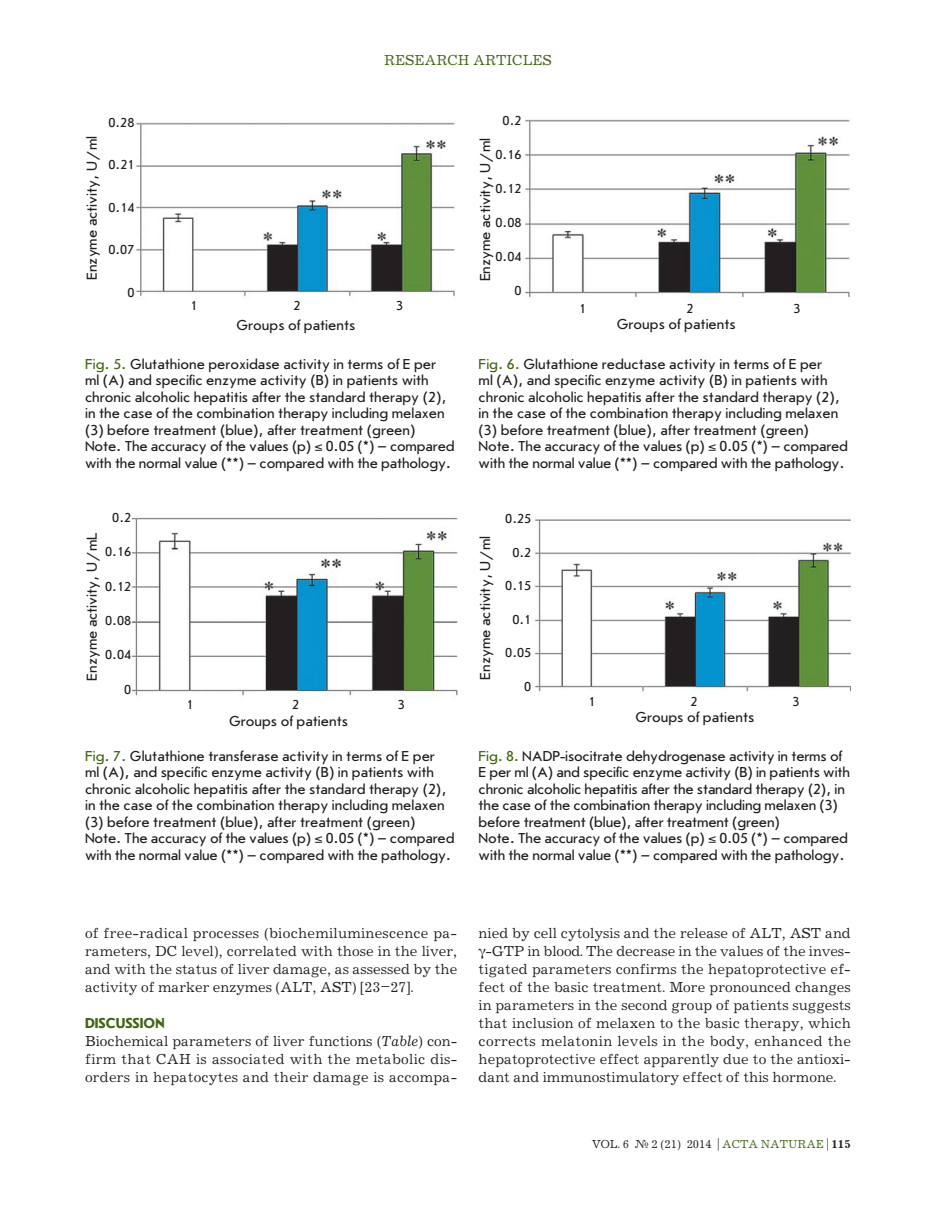
<style>
.page{position:relative;width:936px;height:1212px;background:#fff}
.page>*{position:absolute;margin:0;border:0;box-sizing:border-box;transform-origin:0 0}
.t1{font:15px/16.5px "Journal Sans C";color:#231f20}
.t2{font:15px/18px "Journal C";color:#231f20;text-align:justify}
.t3{font:15px "Journal C";color:#426616}
.t4{font:700 15px "Journal Sans C";color:#426616}
.t5{font:13.5px "Journal Sans C";color:#231f20}
.t6{font:12px "Journal C";color:#231f20}
.s1{color:#426616}
.s2{font-style:italic}
.s3{font-family:"Newton C Pro"}
.s4{font-weight:700}
</style>
<div class="page">
<img style="left:136px;top:122px;width:319px;height:175px">
<img style="left:525px;top:119px;width:325px;height:179px">
<img style="left:131px;top:517px;width:326px;height:179px">
<img style="left:534px;top:519px;width:316px;height:173px">
<p class="t1" style="left:84px;top:280px;width:145px;rotate:-90deg">Enzyme activity, U/ml</p>
<p class="t5" style="left:108px;top:116px;width:28px">0.28</p>
<p class="t5" style="left:108px;top:158px;width:28px">0.21</p>
<p class="t5" style="left:108px;top:201px;width:28px">0.14</p>
<p class="t5" style="left:108px;top:243px;width:28px">0.07</p>
<p class="t5" style="left:127px;top:285px;width:9px">0</p>
<p class="t3" style="left:384px;top:52px;width:169px">RESEARCH ARTICLES</p>
<p class="t5" style="left:191px;top:299px;width:9px">1</p>
<p class="t5" style="left:293px;top:299px;width:9px">2</p>
<p class="t5" style="left:396px;top:299px;width:9px">3</p>
<p class="t1" style="left:236px;top:317px;width:120px">Groups of patients</p>
<p class="t5" style="left:502px;top:114px;width:20px">0.2</p>
<p class="t5" style="left:495px;top:148px;width:28px">0.16</p>
<p class="t5" style="left:495px;top:182px;width:28px">0.12</p>
<p class="t5" style="left:495px;top:216px;width:28px">0.08</p>
<p class="t5" style="left:495px;top:250px;width:28px">0.04</p>
<p class="t5" style="left:514px;top:284px;width:9px">0</p>
<p class="t1" style="left:477px;top:281px;width:145px;rotate:-90deg">Enzyme activity, U/ml</p>
<p class="t5" style="left:579px;top:302px;width:9px">1</p>
<p class="t5" style="left:686px;top:302px;width:9px">2</p>
<p class="t5" style="left:793px;top:302px;width:9px">3</p>
<p class="t1" style="left:617px;top:317px;width:120px">Groups of patients</p>
<p class="t1" style="left:85px;top:356px;width:371px"><span class="s1">Fig. 5.</span> Glutathione peroxidase activity in terms of E per<br>ml (A) and specific enzyme activity (B) in patients with chronic alcoholic hepatitis after the standard therapy (2), in the case of the combination therapy including melaxen (3) before treatment (blue), after treatment (green)<br>Note. The accuracy of the values (p) ≤ 0.05 (*) – compared with the normal value (**) – compared with the pathology.</p>
<p class="t5" style="left:112px;top:511px;width:20px">0.2</p>
<p class="t5" style="left:105px;top:545px;width:28px">0.16</p>
<p class="t5" style="left:105px;top:579px;width:28px">0.12</p>
<p class="t5" style="left:105px;top:614px;width:28px">0.08</p>
<p class="t5" style="left:105px;top:648px;width:28px">0.04</p>
<p class="t5" style="left:124px;top:682px;width:9px">0</p>
<p class="t1" style="left:84px;top:681px;width:150px;rotate:-90deg">Enzyme activity, U/mL</p>
<p class="t5" style="left:186px;top:697px;width:9px">1</p>
<p class="t5" style="left:292px;top:697px;width:9px">2</p>
<p class="t5" style="left:398px;top:697px;width:9px">3</p>
<p class="t1" style="left:229px;top:713px;width:120px">Groups of patients</p>
<p class="t1" style="left:85px;top:748px;width:371px"><span class="s1">Fig. 7.</span> Glutathione transferase activity in terms of E per<br>ml (A), and specific enzyme activity (B) in patients with chronic alcoholic hepatitis after the standard therapy (2), in the case of the combination therapy including melaxen (3) before treatment (blue), after treatment (green)<br>Note. The accuracy of the values (p) ≤ 0.05 (*) – compared with the normal value (**) – compared with the pathology.</p>
<p class="t1" style="left:478px;top:356px;width:371px"><span class="s1">Fig. 6.</span> Glutathione reductase activity in terms of E per<br>ml (A), and specific enzyme activity (B) in patients with chronic alcoholic hepatitis after the standard therapy (2), in the case of the combination therapy including melaxen (3) before treatment (blue), after treatment (green)<br>Note. The accuracy of the values (p) ≤ 0.05 (*) – compared with the normal value (**) – compared with the pathology.</p>
<p class="t1" style="left:477px;top:679px;width:145px;rotate:-90deg">Enzyme activity, U/ml</p>
<p class="t5" style="left:505px;top:512px;width:28px">0.25</p>
<p class="t5" style="left:512px;top:545px;width:20px">0.2</p>
<p class="t5" style="left:505px;top:579px;width:28px">0.15</p>
<p class="t5" style="left:512px;top:612px;width:20px">0.1</p>
<p class="t5" style="left:505px;top:646px;width:28px">0.05</p>
<p class="t5" style="left:524px;top:679px;width:9px">0</p>
<p class="t5" style="left:588px;top:695px;width:9px">1</p>
<p class="t5" style="left:690px;top:695px;width:9px">2</p>
<p class="t5" style="left:792px;top:695px;width:9px">3</p>
<p class="t1" style="left:635px;top:709px;width:120px">Groups of patients</p>
<p class="t1" style="left:478px;top:748px;width:373px"><span class="s1">Fig. 8.</span> NADP-isocitrate dehydrogenase activity in terms of E per ml (A) and specific enzyme activity (B) in patients with chronic alcoholic hepatitis after the standard therapy (2), in the case of the combination therapy including melaxen (3) before treatment (blue), after treatment (green)<br>Note. The accuracy of the values (p) ≤ 0.05 (*) – compared with the normal value (**) – compared with the pathology.</p>
<p class="t2" style="left:85px;top:924px;width:374px">of free-radical processes (biochemiluminescence pa&shy;rameters, DC level), correlated with those in the liver, and with the status of liver damage, as assessed by the activity of marker enzymes (ALT, AST) [23–27].</p>
<p class="t4" style="left:85px;top:1015px;width:64px">DISCUSSION</p>
<p class="t2" style="left:85px;top:1033px;width:374px">Biochemical parameters of liver functions (<span class="s2">Table</span>) con&shy;firm that CAH is associated with the metabolic dis&shy;orders in hepatocytes and their damage is accompa-</p>
<p class="t2" style="left:478px;top:924px;width:374px">nied by cell cytolysis and the release of ALT, AST and <span class="s3">γ</span>-GTP in blood. The decrease in the values of the inves&shy;tigated parameters confirms the hepatoprotective ef&shy;fect of the basic treatment. More pronounced changes in parameters in the second group of patients suggests that inclusion of melaxen to the basic therapy, which corrects melatonin levels in the body, enhanced the hepatoprotective effect apparently due to the antioxi&shy;dant and immunostimulatory effect of this hormone.</p>
<p class="t6" style="left:591px;top:1137px;width:260px">VOL. 6 № 2 (21) 2014 | <span class="s1">Acta naturae</span> | <span class="s4">115</span></p>
</div>
